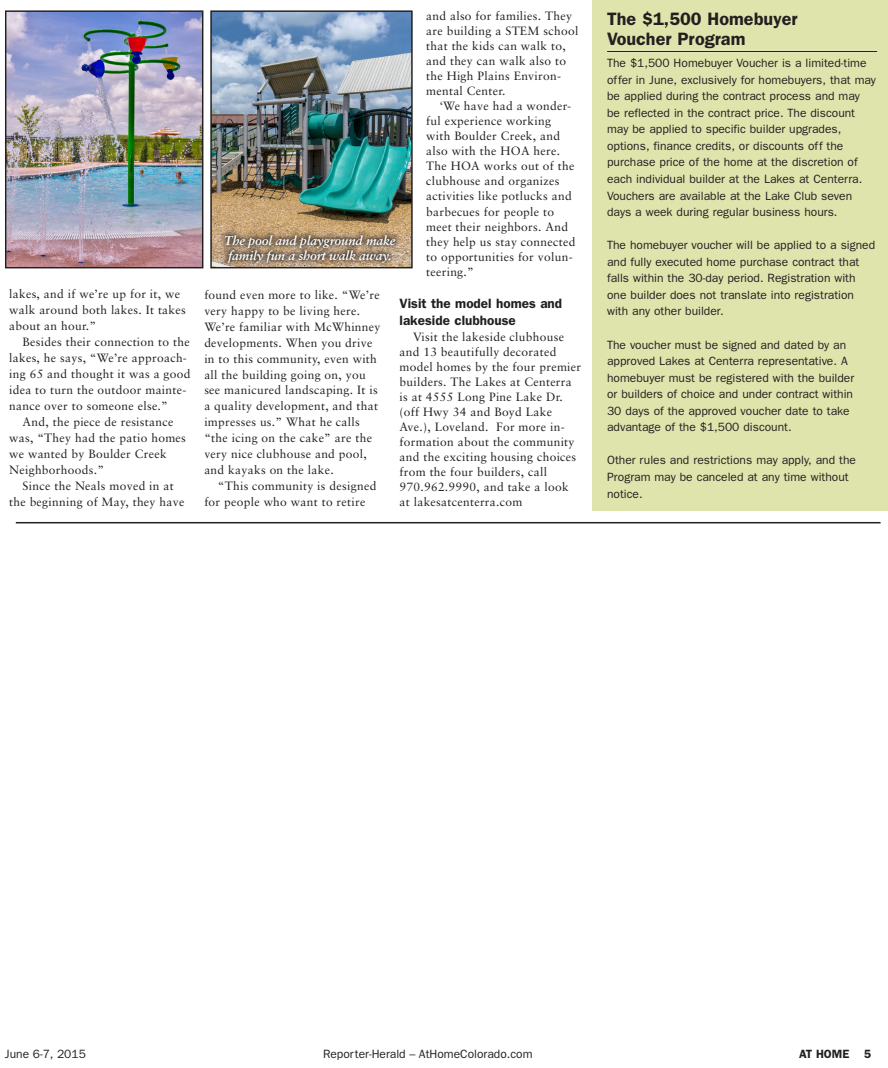
<style>
.page{position:relative;width:888px;height:1068px;background:#fff}
.page>*{position:absolute;margin:0;border:0;box-sizing:border-box;transform-origin:0 0}
.BYLINE{font:600 18px "Franklin Gothic";color:#231f20}
.BYLINE-2{font:600 13.5px/17.2px "Franklin Gothic";color:#231f20}
.t1{font:italic 700 12.75px/15.1px "Sabon";letter-spacing:-.015em;color:#fff;text-align:center}
.BODY{font:12px/15px "Sabon";letter-spacing:.025em;color:#231f20}
.BYLINE-3{font:12px/16.5px "Franklin Gothic";color:#231f20}
.t2{font:600 12px "Franklin Gothic";color:#231f20}
</style>
<div class="page">
<div style="left:592px;top:0;width:296px;height:510px;background:#dfe3ac"></div>
<svg style="left:15px;top:522px;width:866px;height:2px"></svg>
<hr style="left:16px;top:522px;width:864px;height:1px;background:#231f20">
<img style="left:7px;top:12px;width:194px;height:254px">
<div style="left:5px;top:10px;width:198px;height:258px;border:1px solid #231f20"></div>
<img style="left:212px;top:12px;width:199px;height:254px">
<div style="left:210px;top:10px;width:203px;height:258px;border:1px solid #231f20"></div>
<div style="left:605px;top:49px;width:275px;height:5px;background:#e1e4b9"></div>
<hr style="left:607px;top:51px;width:270px;height:1px;background:#231f20">
<div style="left:219px;top:229px;width:182px;height:39px;background:#231f20;opacity:.75"></div>
<p class="BODY" style="left:9px;top:286px;width:178px;line-height:16px">lakes, and if we’re up for it, we walk around both lakes. It takes about an hour.”</p>
<p class="BODY" style="left:9px;top:334px;width:183px;line-height:16px;text-indent:14px">Besides their connection to the lakes, he says, “We’re approach&shy;ing 65 and thought it was a good idea to turn the outdoor mainte&shy;nance over to someone else.”</p>
<p class="BODY" style="left:9px;top:414px;width:178px;line-height:16px;text-indent:14px">And, the piece de resistance was, “They had the patio homes we wanted by Boulder Creek<br>Neighborhoods.”</p>
<p class="BODY" style="left:9px;top:478px;width:177px;line-height:16px;text-align:center">Since the Neals moved in at<br>the beginning of May, they have</p>
<p class="BODY" style="left:426px;top:8px;width:154px">and also for families. They are building a STEM school that the kids can walk to, and they can walk also to the High Plains Environ&shy;mental Center.</p>
<p class="BODY" style="left:426px;top:98px;width:151px;text-indent:14px">‘We have had a wonder&shy;ful experience working with Boulder Creek, and also with the HOA here.<br>The HOA works out of the clubhouse and organizes activities like potlucks and barbecues for people to meet their neighbors. And they help us stay connected to opportunities for volun&shy;teering.”</p>
<p class="BYLINE-2" style="left:399px;top:295px;width:164px">Visit the model homes and lakeside clubhouse</p>
<p class="BODY" style="left:399px;top:329px;width:183px;text-indent:14px">Visit the lakeside clubhouse and 13 beautifully decorated model homes by the four premier builders. The Lakes at Centerra is at 4555 Long Pine Lake Dr. (off Hwy 34 and Boyd Lake<br>Ave.), Loveland. For more in&shy;formation about the community and the exciting housing choices from the four builders, call<br>970.962.9990, and take a look at lakesatcenterra.com</p>
<p class="t1" style="left:224px;top:232px;width:173px">The pool and playground make family fun a short walk away.</p>
<p class="BODY" style="left:204px;top:286px;width:178px;line-height:15.9px">found even more to like. “We’re very happy to be living here.<br>We’re familiar with McWhinney developments. When you drive in to this community, even with all the building going on, you see manicured landscaping. It is a quality development, and that impresses us.” What he calls “the icing on the cake” are the very nice clubhouse and pool, and kayaks on the lake.</p>
<p class="BODY" style="left:204px;top:478px;width:173px;line-height:15.9px;text-indent:14px">“This community is designed for people who want to retire</p>
<p class="BYLINE" style="left:607px;top:8px;width:192px">The $1,500 Homebuyer</p>
<p class="BYLINE" style="left:607px;top:28px;width:140px">Voucher Program</p>
<p class="BYLINE-3" style="left:607px;top:55px;width:270px">The $1,500 Homebuyer Voucher is a limited-time offer in June, exclusively for homebuyers, that may be applied during the contract process and may<br>be reflected in the contract price. The discount may be applied to specific builder upgrades, options, finance credits, or discounts off the purchase price of the home at the discretion of each individual builder at the Lakes at Centerra.<br>Vouchers are available at the Lake Club seven days a week during regular business hours.</p>
<p class="BYLINE-3" style="left:607px;top:237px;width:270px">The homebuyer voucher will be applied to a signed and fully executed home purchase contract that falls within the 30-day period. Registration with one builder does not translate into registration with any other builder.</p>
<p class="BYLINE-3" style="left:607px;top:336px;width:249px">The voucher must be signed and dated by an approved Lakes at Centerra representative. A homebuyer must be registered with the builder or builders of choice and under contract within 30 days of the approved voucher date to take advantage of the $1,500 discount.</p>
<p class="BYLINE-3" style="left:607px;top:452px;width:250px">Other rules and restrictions may apply, and the<br>Program may be canceled at any time without notice.</p>
<p class="BYLINE-3" style="left:5px;top:1045px;width:82px">June 6-7, 2015</p>
<p class="BYLINE-3" style="left:323px;top:1045px;width:211px">Reporter-Herald – AtHomeColorado.com</p>
<p class="t2" style="left:799px;top:1047px;width:73px">AT HOME 5</p>
</div>
